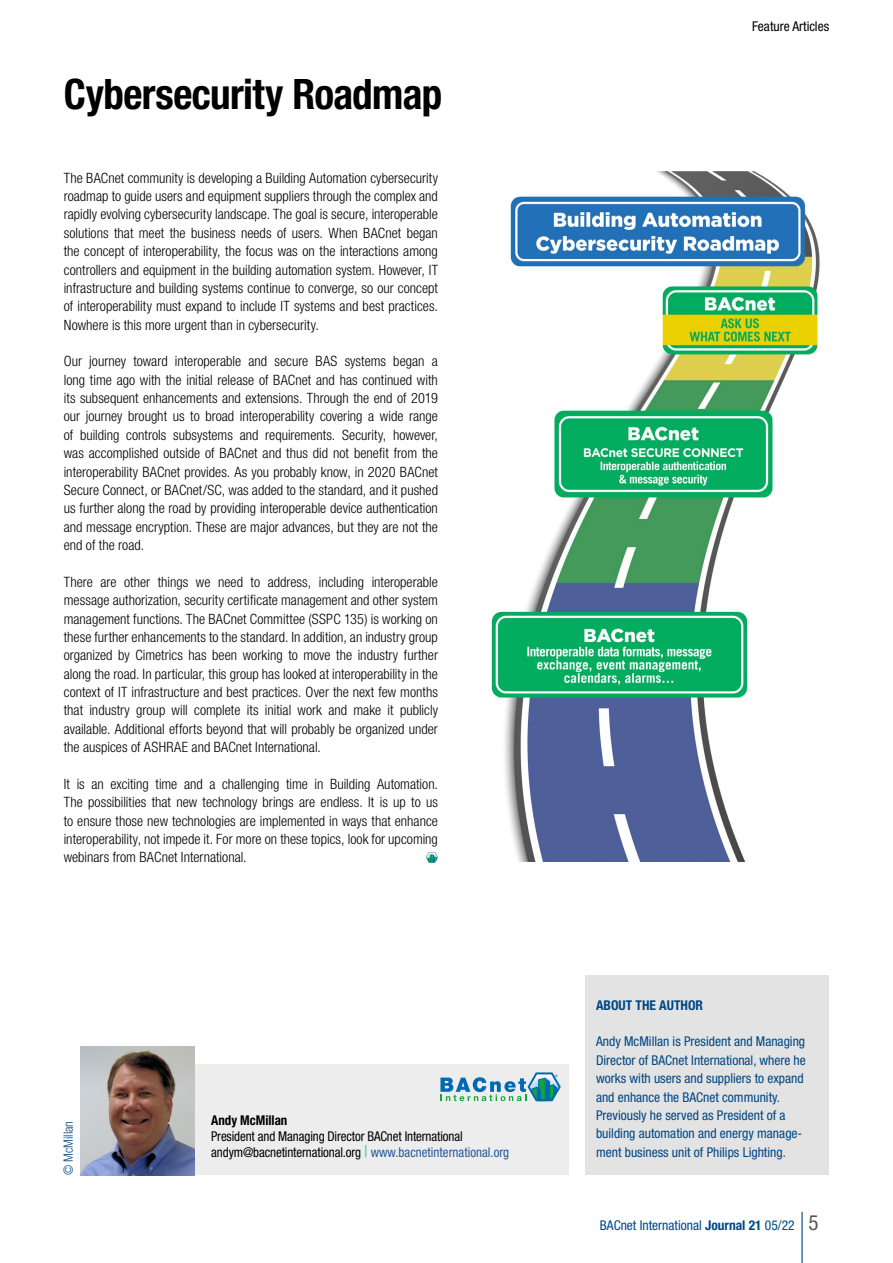
<style>
.page{position:relative;width:893px;height:1263px;background:#fff}
.page>*{position:absolute;margin:0;border:0;box-sizing:border-box;transform-origin:0 0}
.t1{font:700 condensed 42px "Helvetica Neue LT Std";letter-spacing:-.015em;color:#000}
.t2{font:300 condensed 14.25px/18.3px "Helvetica Neue LT Std";color:#000;text-align:justify}
.t3{font:condensed 13.5px/18.3px "Helvetica Neue LT Std";color:#004784}
.t4{font:condensed 13.5px/15.8px "Helvetica Neue LT Std";letter-spacing:-.01em;color:#000;scale:.96 1}
.t5{font:condensed 13.5px "Helvetica Neue LT Std";letter-spacing:-.01em;color:#000}
.t6{font:700 condensed 13.5px "Helvetica Neue LT Std";color:#004784}
.t7{font:700 condensed 13.5px "Helvetica Neue LT Std";color:#000;scale:.96 1}
.t8{font:300 condensed 12.75px "Helvetica Neue LT Std";color:#004784}
.s1{font-size:16.5px;color:#42bac9}
.s2{color:#265b9b}
.s3{font-weight:700}
.s4{font-size:21px;color:#575756}
</style>
<div class="page">
<svg style="left:426px;top:852px;width:12px;height:11px"></svg>
<div style="left:194px;top:1065px;width:374px;height:110px;background:#ededed"></div>
<svg style="left:440px;top:1072px;width:121px;height:29px"></svg>
<img style="left:81px;top:1046px;width:113px;height:129px">
<div style="left:585px;top:975px;width:244px;height:200px;background:#e3e3e3"></div>
<img style="left:491px;top:172px;width:329px;height:689px">
<hr style="left:801px;top:1212px;width:2px;height:51px;background:#004784">
<h1 class="t1" style="left:64px;top:69px;width:380px">Cybersecurity Roadmap</h1>
<p class="t2" style="left:64px;top:168px;width:376px">The BACnet community is developing a Building Automation cybersecurity roadmap to guide users and equipment suppliers through the complex and rapidly evolving cybersecurity landscape. The goal is secure, interoperable solutions that meet the business needs of users. When BACnet began the concept of interoperability, the focus was on the interactions among controllers and equipment in the building automation system. However, IT infrastructure and building systems continue to converge, so our concept of interoperability must expand to include IT systems and best practices.<br>Nowhere is this more urgent than in cybersecurity.</p>
<p class="t2" style="left:64px;top:352px;width:376px">Our journey toward interoperable and secure BAS systems began a long time ago with the initial release of BACnet and has continued with its subsequent enhancements and extensions. Through the end of 2019 our journey brought us to broad interoperability covering a wide range of building controls subsystems and requirements. Security, however, was accomplished outside of BACnet and thus did not benefit from the interoperability BACnet provides. As you probably know, in 2020 BACnet Secure Connect, or BACnet/SC, was added to the standard, and it pushed us further along the road by providing interoperable device authentication and message encryption. These are major advances, but they are not the end of the road.</p>
<p class="t2" style="left:64px;top:572px;width:376px">There are other things we need to address, including interoperable message authorization, security certificate management and other system management functions. The BACnet Committee (SSPC 135) is working on these further enhancements to the standard. In addition, an industry group organized by Cimetrics has been working to move the industry further along the road. In particular, this group has looked at interoperability in the context of IT infrastructure and best practices. Over the next few months that industry group will complete its initial work and make it publicly available. Additional efforts beyond that will probably be organized under the auspices of ASHRAE and BACnet International.</p>
<p class="t2" style="left:64px;top:775px;width:376px">It is an exciting time and a challenging time in Building Automation.<br>The possibilities that new technology brings are endless. It is up to us to ensure those new technologies are implemented in ways that enhance interoperability, not impede it. For more on these topics, look for upcoming webinars from BACnet International.</p>
<p class="t8" style="left:61px;top:1175px;width:56px;rotate:-90deg">© McMillan</p>
<p class="t7" style="left:211px;top:1112px;width:81px">Andy McMillan</p>
<p class="t4" style="left:211px;top:1128px;width:312px">President and Managing Director BACnet International andym@bacnetinternational.org <span class="s1">|</span> <span class="s2">www.bacnetinternational.org</span></p>
<p class="t5" style="left:752px;top:18px;width:78px">Feature Articles</p>
<p class="t6" style="left:596px;top:997px;width:108px">ABOUT THE AUTHOR</p>
<p class="t3" style="left:596px;top:1032px;width:211px">Andy McMillan is President and Managing Director of BACnet International, where he works with users and suppliers to expand and enhance the BACnet community.<br>Previously he served as President of a building automation and energy manage&shy;ment business unit of Philips Lighting.</p>
<p class="t3" style="left:600px;top:1216px;width:220px">BACnet International <span class="s3">Journal 21</span> 05/22 <span class="s4">5</span></p>
</div>
